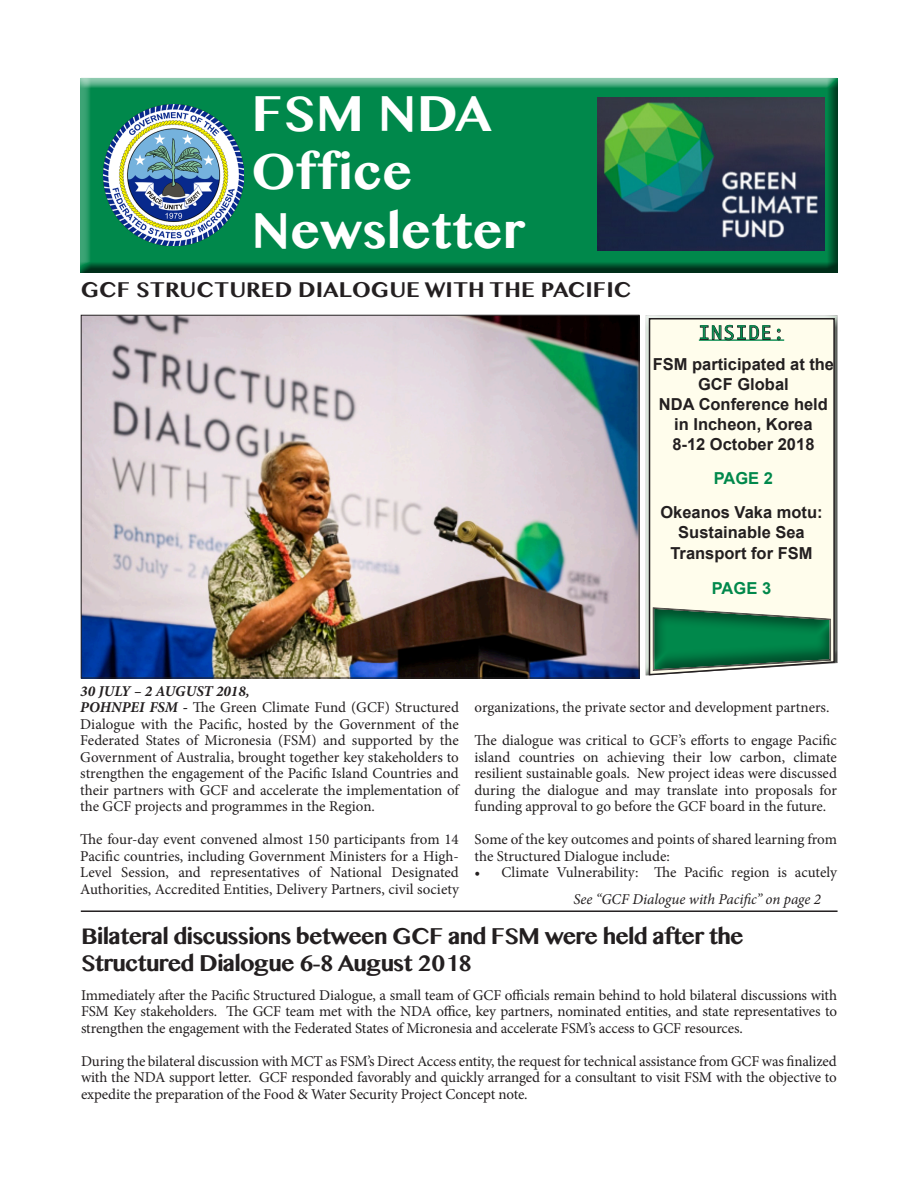
<style>
.page{position:relative;width:918px;height:1188px;background:#fff}
.page>*{position:absolute;margin:0;border:0;box-sizing:border-box;transform-origin:0 0}
.PUC_Headline{font:700 49.5px/58.5px "Oriya MN";color:#fff}
.PUC_Headline-2{font:700 22.5px/27px "Oriya MN";letter-spacing:-.04em;color:#231f20}
.PUC_Headline-3{font:700 21px "Oriya MN";color:#231f20}
.t1{font:18px "Monaco";letter-spacing:.09em;color:#00884b}
.PUC_Headline-4{font:700 16.5px/19.8px "Arial";color:#231f20;text-align:center}
.PUC_Headline-5{font:700 16.5px "Arial";color:#00884b}
.PUC_Body_Paragraph{font:15px/16.5px "Minion Pro";letter-spacing:-.005em;color:#231f20;text-align:justify}
.t2{font:italic 15px "Minion Pro";letter-spacing:-.005em;color:#231f20}
.PUC_Body_Paragraph-2{font:italic 700 15px "Minion Pro";color:#231f20}
.s1{font-weight:700;font-style:italic}
</style>
<div class="page">
<img style="left:83px;top:317px;width:554px;height:359px">
<div style="left:78px;top:78px;width:760px;height:196px;background:#231f20;opacity:.75"></div>
<img style="left:104px;top:105px;width:140px;height:140px">
<img style="left:597px;top:97px;width:227px;height:153px">
<hr style="left:81px;top:910px;width:757px;height:2px;background:#231f20">
<div style="left:639px;top:315px;width:200px;height:362px;background:#231f20;opacity:.75"></div>
<div style="left:648px;top:317px;width:188px;height:359px;background:#fffdec"></div>
<div style="left:651px;top:606px;width:182px;height:66px;background:#231f20;opacity:.5"></div>
<hr style="left:699px;top:339px;width:85px;height:2px;background:#00884b">
<svg style="left:700px;top:325px;width:81px;height:16px"></svg>
<p class="PUC_Headline" style="left:252px;top:84px;width:275px">FSM NDA<br>Office<br>Newsletter</p>
<p class="PUC_Headline-3" style="left:81px;top:277px;width:552px">GCF STRUCTURED DIALOGUE WITH THE PACIFIC</p>
<p class="t1" style="left:699px;top:317px;width:87px">INSIDE:</p>
<p class="PUC_Headline-4" style="left:653px;top:355px;width:183px">FSM participated at the<br>GCF Global</p>
<p class="PUC_Headline-4" style="left:659px;top:395px;width:170px">NDA Conference held in Incheon, Korea</p>
<p class="PUC_Headline-4" style="left:672px;top:434px;width:144px">8-12 October 2018</p>
<p class="PUC_Headline-5" style="left:714px;top:467px;width:61px">PAGE 2</p>
<p class="PUC_Headline-4" style="left:660px;top:503px;width:164px">Okeanos Vaka motu:<br>Sustainable Sea</p>
<p class="PUC_Headline-4" style="left:670px;top:544px;width:144px">Transport for FSM</p>
<p class="PUC_Headline-5" style="left:712px;top:577px;width:61px">PAGE 3</p>
<p class="PUC_Body_Paragraph-2" style="left:80px;top:680px;width:171px">30 JULY – 2 AUGUST 2018,</p>
<p class="PUC_Body_Paragraph" style="left:80px;top:699px;width:380px"><span class="s1">POHNPEI FSM -</span> The Green Climate Fund (GCF) Structured Dialogue with the Pacific, hosted by the Government of the Federated States of Micronesia (FSM) and supported by the Government of Australia, brought together key stakeholders to strengthen the engagement of the Pacific Island Countries and their partners with GCF and accelerate the implementation of the GCF projects and programmes in the Region.</p>
<p class="PUC_Body_Paragraph" style="left:80px;top:831px;width:380px">The four-day event convened almost 150 participants from 14<br>Pacific countries, including Government Ministers for a High-Level Session, and representatives of National Designated Authorities, Accredited Entities, Delivery Partners, civil society</p>
<p class="PUC_Body_Paragraph" style="left:475px;top:699px;width:356px">organizations, the private sector and development partners.</p>
<p class="PUC_Body_Paragraph" style="left:475px;top:732px;width:364px">The dialogue was critical to GCF’s efforts to engage Pacific island countries on achieving their low carbon, climate resilient sustainable goals. New project ideas were discussed during the dialogue and may translate into proposals for funding approval to go before the GCF board in the future.</p>
<p class="PUC_Body_Paragraph" style="left:475px;top:831px;width:364px">Some of the key outcomes and points of shared learning from the Structured Dialogue include:</p>
<p class="PUC_Body_Paragraph" style="left:475px;top:864px;width:364px">• Climate Vulnerability: The Pacific region is acutely</p>
<p class="t2" style="left:573px;top:889px;width:249px">See “GCF Dialogue with Pacific” on page 2</p>
<p class="PUC_Headline-2" style="left:81px;top:923px;width:664px">Bilateral discussions between GCF and FSM were held after the<br>Structured Dialogue 6-8 August 2018</p>
<p class="PUC_Body_Paragraph" style="left:81px;top:987px;width:758px">Immediately after the Pacific Structured Dialogue, a small team of GCF officials remain behind to hold bilateral discussions with FSM Key stakeholders. The GCF team met with the NDA office, key partners, nominated entities, and state representatives to strengthen the engagement with the Federated States of Micronesia and accelerate FSM’s access to GCF resources.</p>
<p class="PUC_Body_Paragraph" style="left:81px;top:1053px;width:757px">During the bilateral discussion with MCT as FSM’s Direct Access entity, the request for technical assistance from GCF was finalized with the NDA support letter. GCF responded favorably and quickly arranged for a consultant to visit FSM with the objective to expedite the preparation of the Food &amp; Water Security Project Concept note.</p>
</div>
